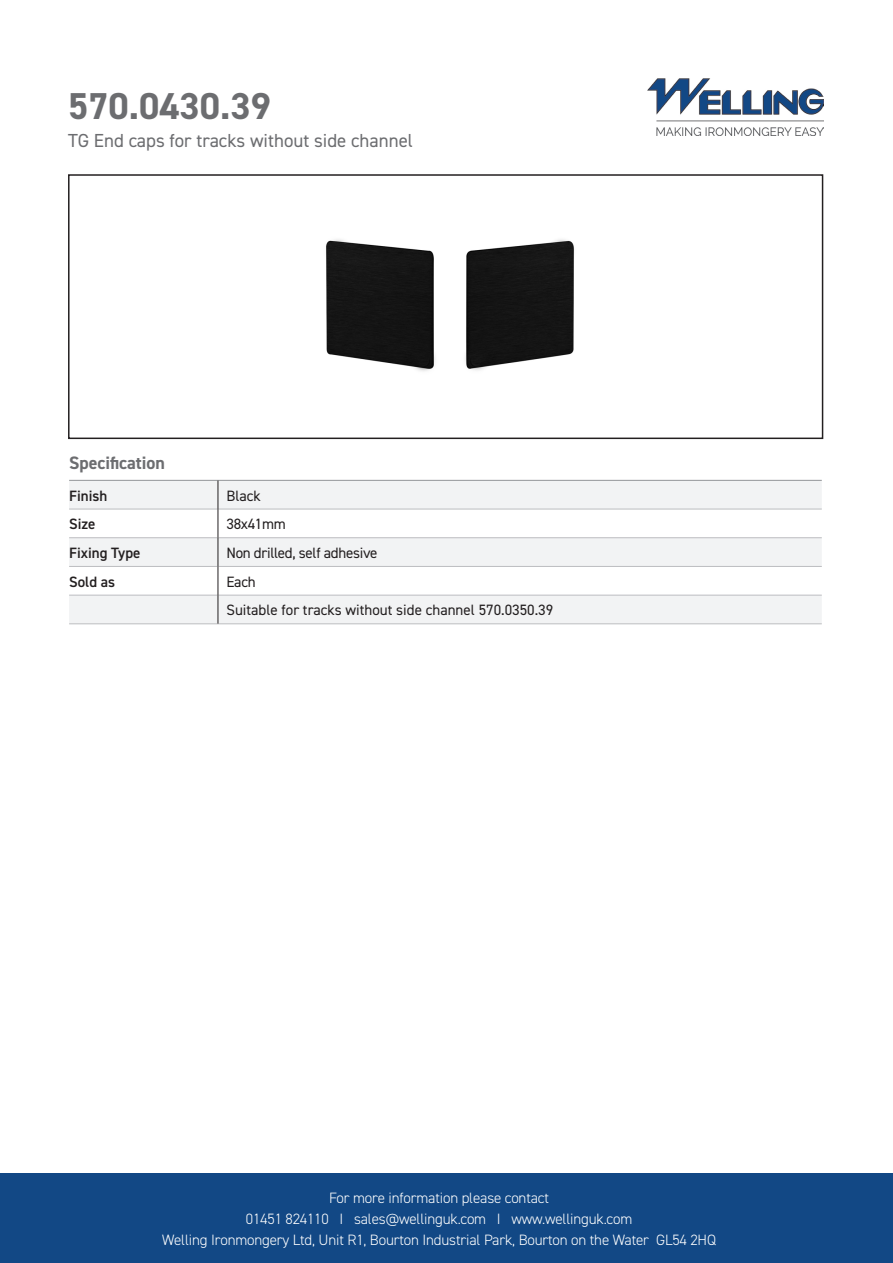
<style>
.page{position:relative;width:893px;height:1263px;background:#fff}
.page>*{position:absolute;margin:0;border:0;box-sizing:border-box;transform-origin:0 0}
.t1{font:700 37.5px "DIN2014";color:#6c6d70}
.t2{font:18.9px "DIN2014";color:#6c6d70}
.t3{font:700 18px "DIN2014";color:#6c6d70}
.t4{font:300 15px/21px "DIN2014";letter-spacing:-.01em;color:#fff;text-align:center}
.t5{font:15px "DIN2014";color:#231f20}
.t6{font:15px "DIN2014";letter-spacing:-.02em;color:#231f20}
.t7{font:600 15px "DIN2014";color:#231f20}
</style>
<div class="page">
<div style="left:0;top:1174px;width:893px;height:89px;background:#124885"></div>
<div style="left:68px;top:174px;width:755px;height:265px;border:2px solid #231f20"></div>
<img style="left:648px;top:79px;width:175px;height:56px">
<svg style="left:69px;top:481px;width:753px;height:142px;fill:#f2f3f4"></svg>
<hr style="left:69px;top:480px;width:149px;height:1px;background:#939598">
<hr style="left:218px;top:480px;width:604px;height:1px;background:#939598">
<hr style="left:69px;top:509px;width:149px;height:1px;background:#bcbdc0">
<hr style="left:218px;top:509px;width:604px;height:1px;background:#bcbdc0">
<hr style="left:69px;top:537px;width:149px;height:1px;background:#bcbdc0">
<hr style="left:218px;top:537px;width:604px;height:1px;background:#bcbdc0">
<hr style="left:69px;top:566px;width:149px;height:1px;background:#bcbdc0">
<hr style="left:218px;top:566px;width:604px;height:1px;background:#bcbdc0">
<hr style="left:69px;top:595px;width:149px;height:1px;background:#bcbdc0">
<hr style="left:218px;top:595px;width:604px;height:1px;background:#bcbdc0">
<hr style="left:69px;top:623px;width:149px;height:1px;background:#bcbdc0">
<hr style="left:218px;top:623px;width:604px;height:1px;background:#bcbdc0">
<svg style="left:218px;top:481px;width:1px;height:143px"></svg>
<img style="left:326px;top:239px;width:248px;height:132px">
<p class="t1" style="left:68px;top:81px;width:204px">570.0430.39</p>
<p class="t2" style="left:68px;top:128px;width:347px">TG End caps for tracks without side channel</p>
<p class="t3" style="left:69px;top:451px;width:97px">Specification</p>
<p class="t7" style="left:69px;top:485px;width:40px">Finish</p>
<p class="t5" style="left:226px;top:486px;width:36px">Black</p>
<p class="t7" style="left:69px;top:514px;width:28px">Size</p>
<p class="t6" style="left:226px;top:515px;width:61px">38x41mm</p>
<p class="t7" style="left:69px;top:543px;width:73px">Fixing Type</p>
<p class="t6" style="left:226px;top:543px;width:153px">Non drilled, self adhesive</p>
<p class="t7" style="left:69px;top:571px;width:48px">Sold as</p>
<p class="t5" style="left:226px;top:572px;width:31px">Each</p>
<p class="t5" style="left:226px;top:601px;width:328px">Suitable for tracks without side channel 570.0350.39</p>
<p class="t4" style="left:162px;top:1187px;width:555px">For more information please contact<br>01451 824110 I sales@wellinguk.com I www.wellinguk.com<br>Welling Ironmongery Ltd, Unit R1, Bourton Industrial Park, Bourton on the Water GL54 2HQ</p>
</div>
